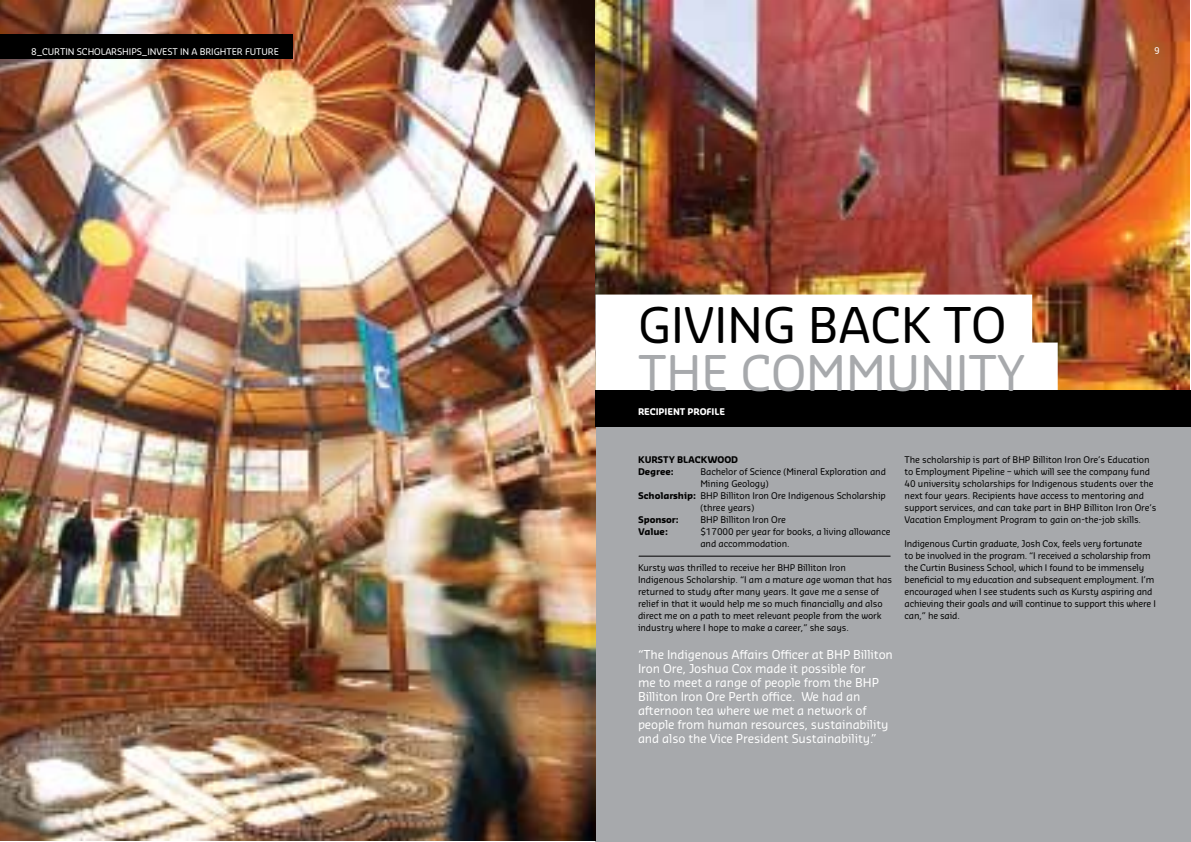
<style>
.page{position:relative;width:1191px;height:842px;background:#fff}
.page>*{position:absolute;margin:0;border:0;box-sizing:border-box;transform-origin:0 0}
.t1{font:48px "Sansa Soft Pro";letter-spacing:-.01em;color:#000}
.t2{font:48px "Sansa Soft Pro";letter-spacing:-.01em;color:#a7a9ac}
.t3{font:12px/14px "Sansa Soft Pro";letter-spacing:-.01em;color:#fff}
.t4{font:9px/12px "Sansa Soft Pro";letter-spacing:-.01em;color:#000}
.t5{font:9px "Sansa Soft Pro";letter-spacing:-.01em;color:#fff}
.t6{font:700 9px/12px "Sansa Soft Pro";letter-spacing:-.01em;color:#000}
.t7{font:700 9px "Sansa Soft Pro";letter-spacing:-.01em;color:#fff}
.s1{font-weight:700}
</style>
<div class="page">
<div style="left:595px;top:427px;width:596px;height:415px;background:#a7a9ac"></div>
<img style="left:0;top:0;width:595px;height:841px">
<img style="left:595px;top:0;width:595px;height:389px">
<svg style="left:595px;top:295px;width:462px;height:96px"></svg>
<div style="left:595px;top:391px;width:596px;height:36px;background:#000"></div>
<hr style="left:639px;top:556px;width:251px;height:1px;background:#000">
<div style="left:0;top:34px;width:292px;height:24px;background:#000"></div>
<p class="t5" style="left:31px;top:45px;width:81px">8_Curtin scholars</p>
<p class="t5" style="left:122px;top:45px;width:158px">hips_invest in a brighter future</p>
<h1 class="t1" style="left:638px;top:293px;width:337px">giving back to</h1>
<h1 class="t2" style="left:638px;top:341px;width:359px">the community</h1>
<p class="t7" style="left:638px;top:405px;width:89px">recipient profile</p>
<p class="t5" style="left:1154px;top:45px;width:7px">9</p>
<p class="t6" style="left:638px;top:453px;width:100px">Kursty Blackwood<br>Degree:</p>
<p class="t4" style="left:700px;top:465px;width:187px">Bachelor of Science (Mineral Exploration and</p>
<p class="t4" style="left:700px;top:477px;width:70px">Mining Geology)</p>
<p class="t4" style="left:638px;top:489px;width:249px"><span class="s1">Scholarship:</span> BH P Billiton I ron Ore I ndigenous Scholarship</p>
<p class="t4" style="left:700px;top:501px;width:55px">(three years)</p>
<p class="t6" style="left:638px;top:513px;width:42px">Sponsor:</p>
<p class="t4" style="left:700px;top:513px;width:87px">BH P Billiton I ron Ore</p>
<p class="t6" style="left:638px;top:525px;width:31px">Value:</p>
<p class="t4" style="left:700px;top:525px;width:192px">$17000 per year for books, a living allowance and accommodation.</p>
<p class="t4" style="left:638px;top:561px;width:255px">Kursty was thrilled to receive her BH P Billiton I ron<br>I ndigenous Scholarship. “I am a mature age woman that has returned to study after many years. It gave me a sense of relief in that it would help me so much financially and also direct me on a path to meet relevant people from the work industry where I hope to make a career,” she says.</p>
<p class="t3" style="left:638px;top:647px;width:256px">“The I ndigenous Affairs Officer at BH P Billiton I ron Ore, Joshua Cox made it possible for<br>me to meet a range of people from the BH P Billiton I ron Ore Perth office. We had an afternoon tea where we met a network of people from human resources, sustainability and also the Vice President Sustainability.”</p>
<p class="t4" style="left:904px;top:453px;width:253px">The scholarship is part of BH P Billiton I ron Ore’s Education to Employment Pipeline – which will see the company fund 40 university scholarships for I ndigenous students over the next four years. Recipients have access to mentoring and support services, and can take part in BH P Billiton I ron Ore’s Vacation Employment Program to gain on-the-job skills.</p>
<p class="t4" style="left:904px;top:537px;width:251px">I ndigenous Curtin graduate, Josh Cox, feels very fortunate<br>to be involved in the program. “I received a scholarship from the Curtin Business School, which I found to be immensely beneficial to my education and subsequent employment. I’m encouraged when I see students such as Kursty aspiring and achieving their goals and will continue to support this where I can,” he said.</p>
</div>
